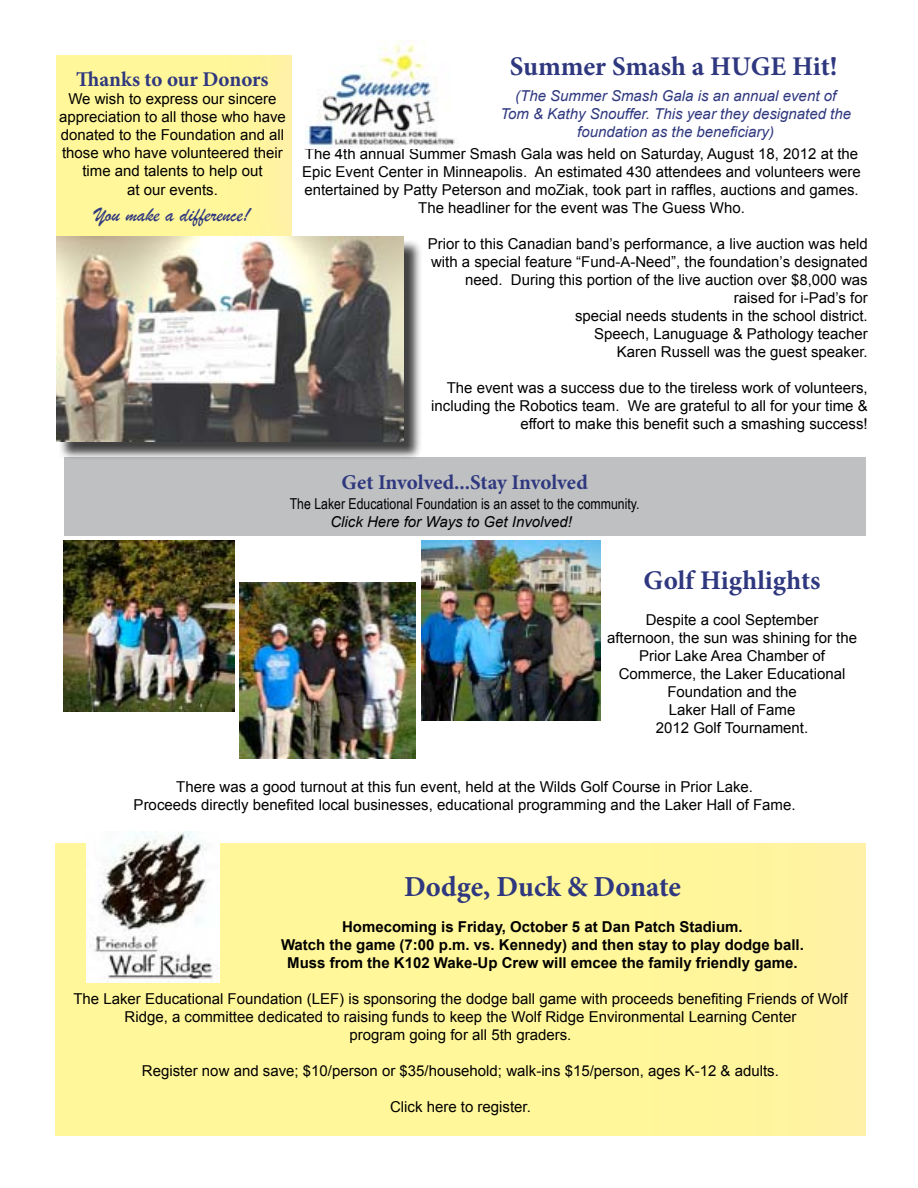
<style>
.page{position:relative;width:918px;height:1188px;background:#fff}
.page>*{position:absolute;margin:0;border:0;box-sizing:border-box;transform-origin:0 0}
.t1{font:700 29.1px "Minion Pro";color:#2f387f}
.t2{font:700 27px "Minion Pro";color:#2f387f}
.t3{font:700 21px "Minion Pro";letter-spacing:-.005em;color:#2f387f}
.t4{font:21px "Brush Script";color:#2f387f}
.t5{font:15px/18px "Arial";color:#000;text-align:center}
.t6{font:700 15px/18px "Arial";color:#000;text-align:center}
.t7{font:italic 15px/18px "Arial";color:#2f387f;text-align:center}
.t8{font:15px "Arial Narrow";color:#000}
.t9{font:italic 15px "Arial";color:#000}
</style>
<div class="page">
<img style="left:421px;top:541px;width:179px;height:179px">
<div style="left:64px;top:458px;width:802px;height:78px;background:#bec0c2"></div>
<div style="left:56px;top:843px;width:810px;height:293px;background:#fff799"></div>
<img style="left:240px;top:582px;width:176px;height:177px">
<img style="left:64px;top:541px;width:171px;height:171px">
<img style="left:86px;top:832px;width:133px;height:151px">
<svg style="left:57px;top:56px;width:235px;height:181px;background:#fef49d"></svg>
<img style="left:305px;top:40px;width:150px;height:108px">
<div style="left:58px;top:70px;width:229px;height:152px;background:#fff799"></div>
<div style="left:59px;top:239px;width:364px;height:221px;background:#000;opacity:.75"></div>
<img style="left:56px;top:237px;width:348px;height:205px">
<h3 class="t3" style="left:76px;top:64px;width:194px">Thanks to our Donors</h3>
<p class="t5" style="left:59px;top:89px;width:228px">We wish to express our sincere appreciation to all those who have donated to the Foundation and all those who have volunteered their time and talents to help out</p>
<p class="t5" style="left:127px;top:181px;width:92px">at our events.</p>
<h3 class="t4" style="left:95px;top:201px;width:157px">You make a difference!</h3>
<h2 class="t2" style="left:510px;top:47px;width:329px">Summer Smash a HUGE Hit!</h2>
<p class="t7" style="left:500px;top:87px;width:352px">(The Summer Smash Gala is an annual event of<br>Tom &amp; Kathy Snouffer. This year they designated the foundation as the beneficiary)</p>
<p class="t5" style="left:302px;top:145px;width:560px">The 4th annual Summer Smash Gala was held on Saturday, August 18, 2012 at the Epic Event Center in Minneapolis. An estimated 430 attendees and volunteers were entertained by Patty Peterson and moZiak, took part in raffles, auctions and games.<br>The headliner for the event was The Guess Who.</p>
<p class="t5" style="left:428px;top:235px;width:441px;text-align:right">Prior to this Canadian band’s performance, a live auction was held with a special feature “Fund-A-Need”, the foundation’s designated need. During this portion of the live auction over $8,000 was raised for i-Pad’s for<br>special needs students in the school district.<br>Speech, Lanuguage &amp; Pathology teacher<br>Karen Russell was the guest speaker.</p>
<p class="t5" style="left:431px;top:379px;width:438px;text-align:right">The event was a success due to the tireless work of volunteers, including the Robotics team. We are grateful to all for your time &amp; effort to make this benefit such a smashing success!</p>
<h3 class="t3" style="left:342px;top:468px;width:248px">Get Involved...Stay Involved</h3>
<p class="t8" style="left:290px;top:493px;width:351px">The Laker Educational Foundation is an asset to the community.</p>
<p class="t9" style="left:330px;top:512px;width:243px">Click Here for Ways to Get Involved!</p>
<h2 class="t2" style="left:644px;top:562px;width:178px">Golf Highlights</h2>
<p class="t5" style="left:607px;top:611px;width:252px">Despite a cool September<br>afternoon, the sun was shining for the<br>Prior Lake Area Chamber of<br>Commerce, the Laker Educational<br>Foundation and the<br>Laker Hall of Fame<br>2012 Golf Tournament.</p>
<p class="t5" style="left:134px;top:778px;width:663px">There was a good turnout at this fun event, held at the Wilds Golf Course in Prior Lake.<br>Proceeds directly benefited local businesses, educational programming and the Laker Hall of Fame.</p>
<h1 class="t1" style="left:404px;top:866px;width:278px">Dodge, Duck &amp; Donate</h1>
<p class="t6" style="left:281px;top:918px;width:524px">Homecoming is Friday, October 5 at Dan Patch Stadium.<br>Watch the game (7:00 p.m. vs. Kennedy) and then stay to play dodge ball.<br>Muss from the K102 Wake-Up Crew will emcee the family friendly game.</p>
<p class="t5" style="left:73px;top:990px;width:776px">The Laker Educational Foundation (LEF) is sponsoring the dodge ball game with proceeds benefiting Friends of Wolf<br>Ridge, a committee dedicated to raising funds to keep the Wolf Ridge Environmental Learning Center<br>program going for all 5th graders.</p>
<p class="t5" style="left:142px;top:1062px;width:638px">Register now and save; $10/person or $35/household; walk-ins $15/person, ages K-12 &amp; adults.</p>
<p class="t5" style="left:390px;top:1098px;width:142px">Click here to register.</p>
</div>
